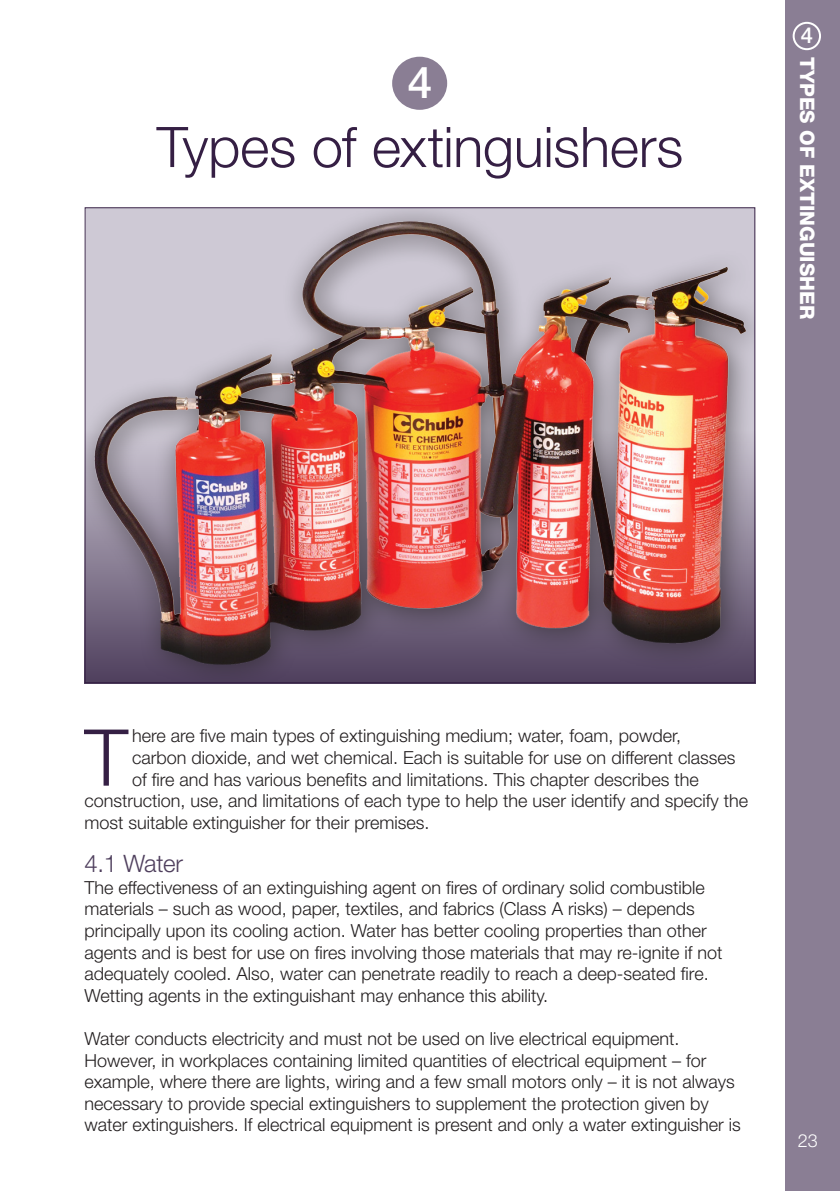
<style>
.page{position:relative;width:840px;height:1191px;background:#fff}
.page>*{position:absolute;margin:0;border:0;box-sizing:border-box;transform-origin:0 0}
.Chapter_start{font:300 78.6px "Helvetica Neue LT Std";color:#351f44}
.t1{font:300 56px "Helvetica Neue LT Std";letter-spacing:-.005em;color:#351f44}
.t2{font:500 44px "Helvetica Neue LT Std";color:#fff}
.sub-sections{font:300 24px "Helvetica Neue LT Std";letter-spacing:-.01em;color:#4f3f5d}
.t3{font:500 22px "Helvetica Neue LT Std";color:#fff}
.t4{font:800 20px "Helvetica Neue LT Std";color:#fff}
.Body_text{font:300 18px/21.6px "Helvetica Neue LT Std";color:#231f20}
.Chapter_start-2{font:300 18px "Helvetica Neue LT Std";color:#231f20}
.Body_text-2{font:300 18px "Helvetica Neue LT Std";color:#fff}
</style>
<div class="page">
<div style="left:784px;top:0;width:55px;height:1191px;background:#8a7e94"></div>
<div style="left:792px;top:22px;width:28px;height:28px;border:2px solid #fff;border-radius:50%"></div>
<div style="left:392px;top:57px;width:55px;height:53px;background:#8a7e94;border-radius:50%"></div>
<div style="left:85px;top:208px;width:669px;height:474px;background:#231f20;opacity:.6"></div>
<img style="left:94px;top:222px;width:650px;height:459px">
<p class="t2" style="left:407px;top:56px;width:26px">4</p>
<p class="t1" style="left:156px;top:113px;width:528px">Types of extinguishers</p>
<p class="t3" style="left:800px;top:22px;width:14px">4</p>
<p class="t4" style="left:818px;top:57px;width:264px;rotate:90deg">TYPES OF EXTINGUISHER</p>
<p class="Chapter_start" style="left:84px;top:709px;width:45px">T</p>
<p class="Chapter_start-2" style="left:132px;top:725px;width:550px">here are five main types of extinguishing medium; water, foam, powder,</p>
<p class="Chapter_start-2" style="left:132px;top:746px;width:604px">carbon dioxide, and wet chemical. Each is suitable for use on different classes</p>
<p class="Chapter_start-2" style="left:132px;top:768px;width:568px">of fire and has various benefits and limitations. This chapter describes the</p>
<p class="Chapter_start-2" style="left:84px;top:790px;width:665px">construction, use, and limitations of each type to help the user identify and specify the</p>
<p class="Chapter_start-2" style="left:84px;top:811px;width:346px">most suitable extinguisher for their premises.</p>
<p class="sub-sections" style="left:84px;top:849px;width:100px">4.1 Water</p>
<p class="Body_text" style="left:84px;top:876px;width:639px">The effectiveness of an extinguishing agent on fires of ordinary solid combustible materials – such as wood, paper, textiles, and fabrics (Class A risks) – depends principally upon its cooling action. Water has better cooling properties than other agents and is best for use on fires involving those materials that may re-ignite if not adequately cooled. Also, water can penetrate readily to reach a deep-seated fire.<br>Wetting agents in the extinguishant may enhance this ability.</p>
<p class="Body_text" style="left:84px;top:1027px;width:657px">Water conducts electricity and must not be used on live electrical equipment.<br>However, in workplaces containing limited quantities of electrical equipment – for example, where there are lights, wiring and a few small motors only – it is not always necessary to provide special extinguishers to supplement the protection given by water extinguishers. If electrical equipment is present and only a water extinguisher is</p>
<p class="Body_text-2" style="left:797px;top:1129px;width:21px">23</p>
</div>
